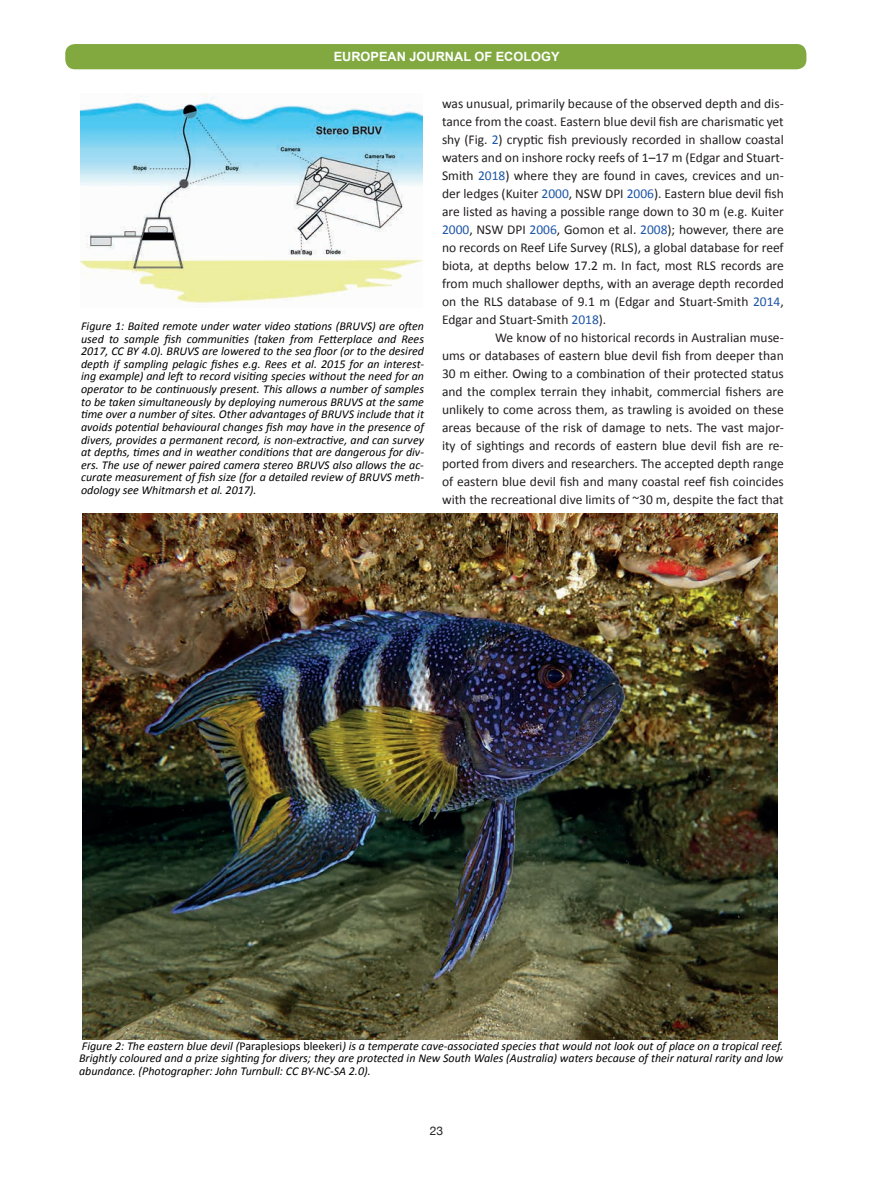
<style>
.page{position:relative;width:893px;height:1178px;background:#fff}
.page>*{position:absolute;margin:0;border:0;box-sizing:border-box;transform-origin:0 0}
.t1{font:13.5px/18px "Calibri";color:#231f20;text-align:justify}
.t2{font:700 12.75px "Arial";color:#fff}
.t3{font:italic 12px/12.6px "Calibri";color:#000;text-align:justify}
.t4{font:12px "Helvetica Neue";color:#231f20}
.s1{color:#1e56a6}
.s2{font-style:normal}
</style>
<div class="page">
<div style="left:65px;top:43px;width:742px;height:27px;background:#81a940;border-radius:10px"></div>
<div style="left:64px;top:43px;width:744px;height:28px;border:2px solid #fff;border-radius:10px"></div>
<img style="left:81px;top:94px;width:341px;height:209px">
<img style="left:83px;top:513px;width:695px;height:526px">
<p class="t2" style="left:334px;top:48px;width:227px">EUROPEAN JOURNAL OF ECOLOGY</p>
<p class="t3" style="left:81px;top:319px;width:344px">Figure 1: Baited remote under water video stations (BRUVS) are often used to sample fish communities (taken from Fetterplace and Rees 2017, CC BY 4.0). BRUVS are lowered to the sea floor (or to the desired depth if sampling pelagic fishes e.g. Rees et al. 2015 for an interest&shy;ing example) and left to record visiting species without the need for an operator to be continuously present. This allows a number of samples to be taken simultaneously by deploying numerous BRUVS at the same time over a number of sites. Other advantages of BRUVS include that it avoids potential behavioural changes fish may have in the presence of divers, provides a permanent record, is non-extractive, and can survey at depths, times and in weather conditions that are dangerous for div&shy;ers. The use of newer paired camera stereo BRUVS also allows the ac&shy;curate measurement of fish size (for a detailed review of BRUVS meth&shy;odology see Whitmarsh et al. 2017).</p>
<p class="t1" style="left:442px;top:95px;width:343px">was unusual, primarily because of the observed depth and dis&shy;tance from the coast. Eastern blue devil fish are charismatic yet shy (Fig. <span class="s1">2</span>) cryptic fish previously recorded in shallow coastal waters and on inshore rocky reefs of 1–17 m (Edgar and Stuart-Smith <span class="s1">2018</span>) where they are found in caves, crevices and un&shy;der ledges (Kuiter <span class="s1">2000</span>, NSW DPI <span class="s1">2006</span>). Eastern blue devil fish are listed as having a possible range down to 30 m (e.g. Kuiter <span class="s1">2000</span>, NSW DPI <span class="s1">2006</span>, Gomon et al. <span class="s1">2008</span>); however, there are no records on Reef Life Survey (RLS), a global database for reef biota, at depths below 17.2 m. In fact, most RLS records are from much shallower depths, with an average depth recorded on the RLS database of 9.1 m (Edgar and Stuart-Smith <span class="s1">2014</span>, Edgar and Stuart-Smith <span class="s1">2018</span>).</p>
<p class="t1" style="left:442px;top:329px;width:343px;text-indent:53px">We know of no historical records in Australian muse&shy;ums or databases of eastern blue devil fish from deeper than 30 m either. Owing to a combination of their protected status and the complex terrain they inhabit, commercial fishers are unlikely to come across them, as trawling is avoided on these areas because of the risk of damage to nets. The vast major&shy;ity of sightings and records of eastern blue devil fish are re&shy;ported from divers and researchers. The accepted depth range of eastern blue devil fish and many coastal reef fish coincides with the recreational dive limits of ~30 m, despite the fact that</p>
<p class="t3" style="left:79px;top:1039px;width:706px">Figure 2: The eastern blue devil (<span class="s2">Paraplesiops bleekeri</span>) is a temperate cave-associated species that would not look out of place on a tropical reef.<br>Brightly coloured and a prize sighting for divers; they are protected in New South Wales (Australia) waters because of their natural rarity and low abundance. (Photographer: John Turnbull: CC BY-NC-SA 2.0).</p>
<p class="t4" style="left:430px;top:1122px;width:15px">23</p>
</div>
